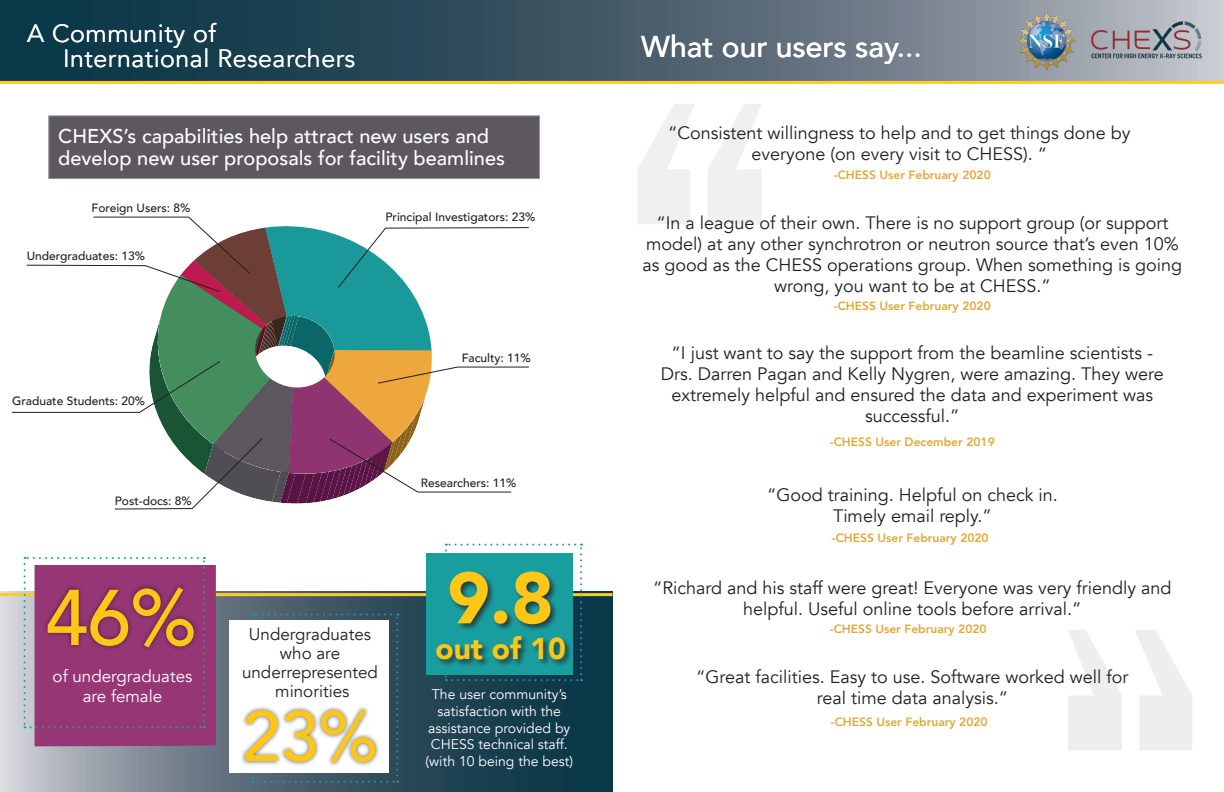
<style>
.page{position:relative;width:1224px;height:792px;background:#fff}
.page>*{position:absolute;margin:0;border:0;box-sizing:border-box;transform-origin:0 0}
.t1{font:500 500px "Franklin Gothic";color:#bdbdbd}
.t2{font:500 78px "Avenir";color:#fec717}
.t3{font:900 72px "Avenir";color:#fec717}
.t4{font:500 70px "Avenir";color:#fec717}
.t5{font:500 30px "Avenir";color:#fff}
.t6{font:900 30px "Avenir";color:#fec717}
.t7{font:25px/25px "Avenir";letter-spacing:.02em;color:#fff}
.t8{font:500 20px/22px "Avenir";color:#fff}
.t9{font:18px/21px "Avenir";color:#231f20;text-align:center}
.t10{font:17px/19px "Avenir";color:#231f20;text-align:center}
.t11{font:17px "Avenir";color:#fff}
.t12{font:14px/16.8px "Avenir";color:#fff;text-align:center}
.t13{font:800 12px "Avenir";color:#e1a939}
.t14{font:500 12px "Avenir";color:#231f20}
</style>
<div class="page">
<svg style="left:0;top:591px;width:612px;height:201px;background:#486370"></svg>
<svg style="left:0;top:0;width:1224px;height:84px;background:#4b6168"></svg>
<hr style="left:0;top:593px;width:613px;height:3px;background:#fecb29">
<div style="left:48px;top:115px;width:492px;height:64px;background:#5d5860;border:1px solid #939598"></div>
<img style="left:1015px;top:10px;width:187px;height:62px">
<svg style="left:252px;top:613px;width:146px;height:170px;background:#3f5d6a"></svg>
<div style="left:229px;top:620px;width:160px;height:152px;background:#fff"></div>
<svg style="left:445px;top:544px;width:137px;height:137px"></svg>
<div style="left:426px;top:554px;width:146px;height:121px;background:#199ea0"></div>
<div style="left:240px;top:704px;width:140px;height:64px;background:#231f20;opacity:.75"></div>
<svg style="left:24px;top:557px;width:192px;height:189px;background:#95467b"></svg>
<div style="left:434px;top:570px;width:139px;height:98px;background:#231f20;opacity:.75"></div>
<svg style="left:12px;top:216px;width:517px;height:294px"></svg>
<p class="t7" style="left:63px;top:21px;width:294px;text-indent:-36px">A Community of<br>International Researchers</p>
<p class="t5" style="left:641px;top:21px;width:282px">What our users say...</p>
<p class="t8" style="left:58px;top:124px;width:448px">CHEXS’s capabilities help attract new users and develop new user proposals for facility beamlines</p>
<p class="t14" style="left:92px;top:197px;width:100px">Foreign Users: 8%</p>
<p class="t14" style="left:27px;top:246px;width:120px">Undergraduates: 13%</p>
<p class="t14" style="left:12px;top:390px;width:135px">Graduate Students: 20%</p>
<p class="t14" style="left:115px;top:490px;width:78px">Post-docs: 8%</p>
<p class="t14" style="left:386px;top:206px;width:152px">Principal Investigators: 23%</p>
<p class="t14" style="left:462px;top:347px;width:71px">Faculty: 11%</p>
<p class="t14" style="left:421px;top:472px;width:97px">Researchers: 11%</p>
<p class="t3" style="left:447px;top:537px;width:108px">9.8</p>
<p class="t6" style="left:435px;top:623px;width:132px">out of 10</p>
<p class="t2" style="left:45px;top:550px;width:153px">46%</p>
<p class="t11" style="left:53px;top:666px;width:141px">of undergraduates</p>
<p class="t11" style="left:83px;top:686px;width:81px">are female</p>
<p class="t12" style="left:426px;top:686px;width:149px">The user community’s satisfaction with the assistance provided by<br>CHESS technical staff. (with 10 being the best)</p>
<p class="t10" style="left:242px;top:625px;width:137px">Undergraduates who are underrepresented</p>
<p class="t10" style="left:275px;top:682px;width:76px">minorities</p>
<p class="t4" style="left:242px;top:676px;width:138px">23%</p>
<h1 class="t1" style="left:606px;top:-39px;width:189px">“</h1>
<p class="t9" style="left:668px;top:123px;width:464px">“Consistent willingness to help and to get things done by everyone (on every visit to CHESS). “</p>
<p class="t13" style="left:834px;top:166px;width:158px">-CHESS User February 2020</p>
<p class="t9" style="left:643px;top:212px;width:541px">“In a league of their own. There is no support group (or support model) at any other synchrotron or neutron source that’s even 10% as good as the CHESS operations group. When something is going wrong, you want to be at CHESS.”</p>
<p class="t13" style="left:834px;top:296px;width:158px">-CHESS User February 2020</p>
<p class="t9" style="left:661px;top:343px;width:505px">“I just want to say the support from the beamline scientists - Drs. Darren Pagan and Kelly Nygren, were amazing. They were extremely helpful and ensured the data and experiment was successful.”</p>
<p class="t13" style="left:830px;top:433px;width:166px">-CHESS User December 2019</p>
<p class="t9" style="left:767px;top:484px;width:292px">“Good training. Helpful on check in.<br>Timely email reply.”</p>
<p class="t13" style="left:832px;top:529px;width:158px">-CHESS User February 2020</p>
<p class="t9" style="left:653px;top:578px;width:520px">“Richard and his staff were great! Everyone was very friendly and helpful. Useful online tools before arrival.”</p>
<p class="t13" style="left:830px;top:620px;width:158px">-CHESS User February 2020</p>
<p class="t9" style="left:696px;top:666px;width:434px">“Great facilities. Easy to use. Software worked well for real time data analysis.”</p>
<p class="t13" style="left:831px;top:712px;width:158px">-CHESS User February 2020</p>
</div>
